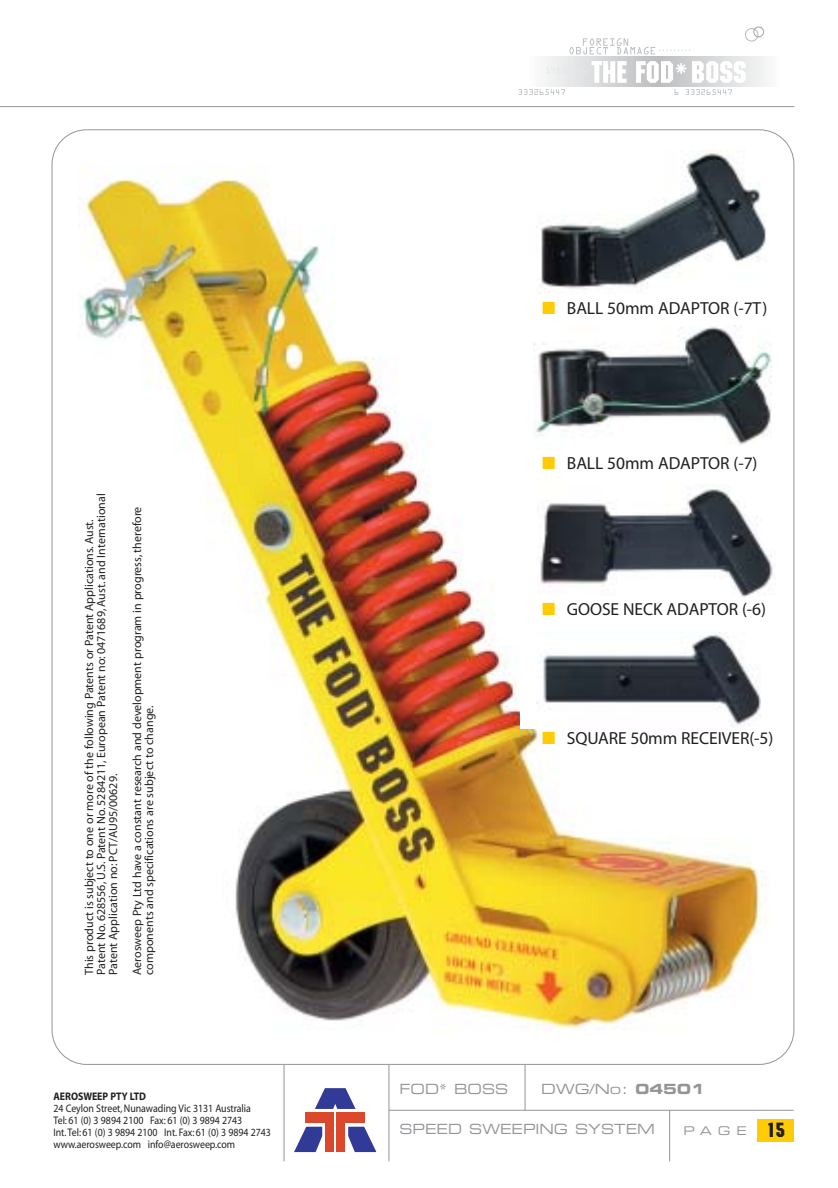
<style>
.page{position:relative;width:838px;height:1188px;background:#fff}
.page>*{position:absolute;margin:0;border:0;box-sizing:border-box;transform-origin:0 0}
.t1{font:17.6px "Myriad";letter-spacing:-.005em;color:#231f20}
.t2{font:14px "Eurostile Extended Two";color:#939598;scale:.95 1}
.t3{font:14px "Eurostile Extended Two";color:#939598}
.t4{font:12px/12px "Myriad";color:#231f20}
.t5{font:12px "Eurostile Extended Two";color:#939598}
.t6{font:11px/12px "Myriad";letter-spacing:-.005em;color:#231f20;scale:.9 1}
.t7{font:700 11px "Myriad";letter-spacing:-.005em;color:#231f20;scale:.9 1}
.s1{color:#ffcb04}
.s2{font-family:"Eurostile Bold Extended Two"}
.s3{font-family:"Machine";font-size:20px;color:#231f20}
</style>
<div class="page">
<img style="left:0;top:26px;width:795px;height:1136px">
<p class="t4" style="left:84px;top:975px;width:483px;rotate:-90deg">This product is subject to one or more of the following Patents or Patent Applications. Aust.<br>Patent No. 628556, U.S. Patent No. 5284211, European Patent no: 0471689, Aust. and International<br>Patent Application no: PCT/AU95/00629.</p>
<p class="t4" style="left:132px;top:975px;width:470px;rotate:-90deg">Aerosweep Pty Ltd have a constant research and development program in progress, therefore components and specifications are subject to change.</p>
<p class="t7" style="left:54px;top:1092px;width:104px">AEROSWEEP PTY LTD</p>
<p class="t6" style="left:54px;top:1103px;width:243px">24 Ceylon Street, Nunawading Vic 3131 Australia<br>Tel: 61 (0) 3 9894 2100 Fax: 61 (0) 3 9894 2743<br>Int. Tel: 61 (0) 3 9894 2100 Int. Fax: 61 (0) 3 9894 2743 www.aerosweep.com info@aerosweep.com</p>
<h1 class="t1" style="left:542px;top:301px;width:227px"><span class="s1">■</span> BALL 50mm ADAPTOR (-7T)</h1>
<h1 class="t1" style="left:542px;top:456px;width:217px"><span class="s1">■</span> BALL 50mm ADAPTOR (-7)</h1>
<h1 class="t1" style="left:542px;top:602px;width:225px"><span class="s1">■</span> GOOSE NECK ADAPTOR (-6)</h1>
<h1 class="t1" style="left:542px;top:731px;width:233px"><span class="s1">■</span> SQUARE 50mm RECEIVER(-5)</h1>
<p class="t2" style="left:399px;top:1084px;width:116px">FOD* BOSS</p>
<p class="t3" style="left:541px;top:1084px;width:165px">DWG/No: <span class="s2">04501</span></p>
<p class="t2" style="left:399px;top:1123px;width:270px">SPEED SWEEPING SYSTEM</p>
<p class="t5" style="left:683px;top:1126px;width:103px">PAGE <span class="s3">15</span></p>
</div>
